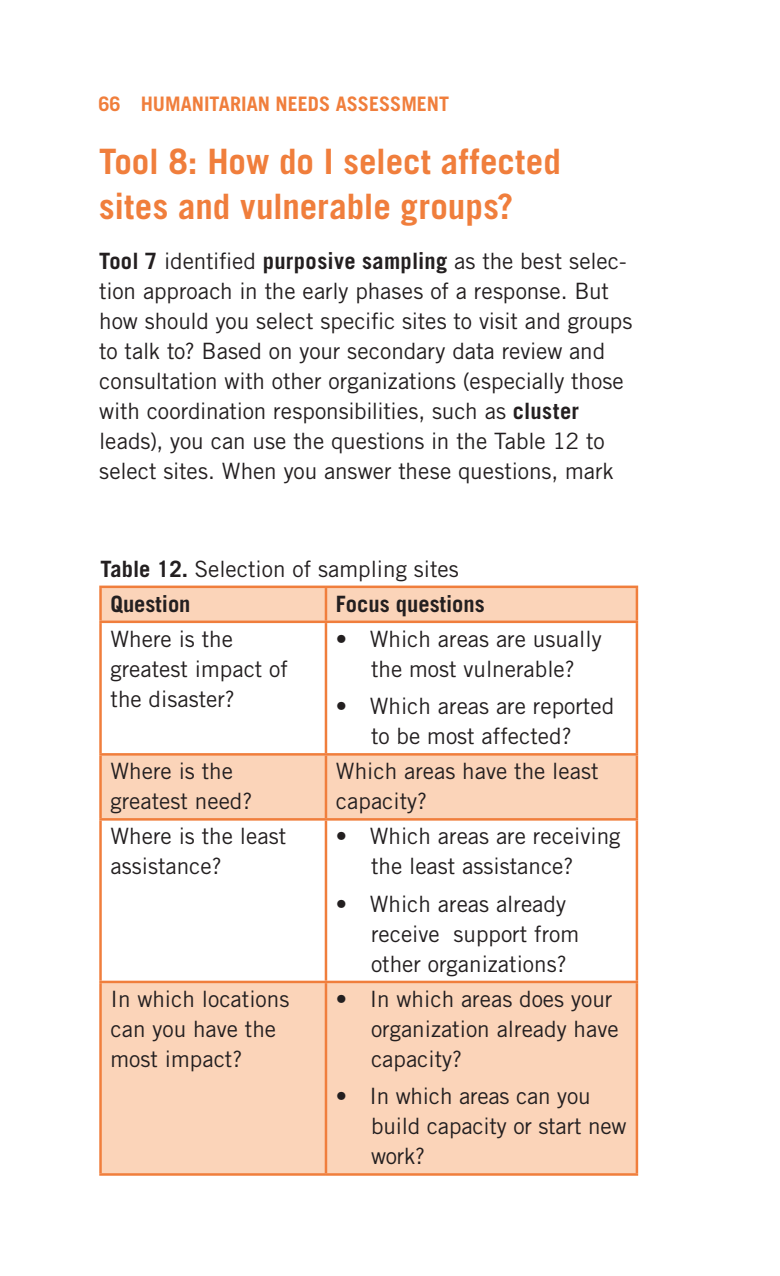
<style>
.page{position:relative;width:780px;height:1276px;background:#fff}
.page>*{position:absolute;margin:0;border:0;box-sizing:border-box;transform-origin:0 0}
.Tool_head{font:700 35px/45px "Trade Gothic LT Std";color:#f07e3c}
.Body_text{font:22.5px/30px "Trade Gothic LT Std";color:#231f20}
.fig_table{font:22.5px/30px "Trade Gothic LT Std";color:#231f20}
.Table_caption{font:22.5px "Trade Gothic LT Std";color:#231f20}
.table_cell_heading{font:700 22.5px "Trade Gothic LT Std";color:#231f20}
.fig_table-2{font:700 22.5px "Trade Gothic LT Std";color:#231f20}
.t1{font:700 20px "Trade Gothic LT Std";color:#f07e3c}
.s1{font-weight:700}
</style>
<div class="page">
<svg style="left:102px;top:588px;width:533px;height:585px"></svg>
<div style="left:102px;top:755px;width:533px;height:63px;background:#fbd4b9"></div>
<hr style="left:99px;top:585px;width:227px;height:3px;background:#f07e3c">
<hr style="left:99px;top:588px;width:3px;height:32px;background:#f07e3c">
<hr style="left:326px;top:585px;width:312px;height:3px;background:#f07e3c">
<hr style="left:325px;top:588px;width:2px;height:32px;background:#f07e3c">
<hr style="left:635px;top:588px;width:3px;height:32px;background:#f07e3c">
<hr style="left:99px;top:620px;width:227px;height:3px;background:#f07e3c">
<hr style="left:99px;top:623px;width:3px;height:130px;background:#f07e3c">
<hr style="left:326px;top:620px;width:312px;height:3px;background:#f07e3c">
<hr style="left:325px;top:623px;width:2px;height:130px;background:#f07e3c">
<hr style="left:635px;top:623px;width:3px;height:130px;background:#f07e3c">
<hr style="left:99px;top:983px;width:3px;height:190px;background:#f07e3c">
<hr style="left:99px;top:1173px;width:227px;height:2px;background:#f07e3c">
<hr style="left:325px;top:983px;width:2px;height:190px;background:#f07e3c">
<hr style="left:635px;top:983px;width:3px;height:190px;background:#f07e3c">
<hr style="left:326px;top:1173px;width:312px;height:2px;background:#f07e3c">
<hr style="left:99px;top:755px;width:3px;height:63px;background:#f07e3c">
<hr style="left:99px;top:753px;width:227px;height:2px;background:#f07e3c">
<hr style="left:326px;top:753px;width:312px;height:2px;background:#f07e3c">
<hr style="left:325px;top:755px;width:2px;height:63px;background:#f07e3c">
<hr style="left:635px;top:755px;width:3px;height:63px;background:#f07e3c">
<hr style="left:99px;top:818px;width:227px;height:2px;background:#f07e3c">
<hr style="left:99px;top:820px;width:3px;height:160px;background:#f07e3c">
<hr style="left:326px;top:818px;width:312px;height:2px;background:#f07e3c">
<hr style="left:325px;top:820px;width:2px;height:160px;background:#f07e3c">
<hr style="left:635px;top:820px;width:3px;height:160px;background:#f07e3c">
<hr style="left:99px;top:980px;width:227px;height:3px;background:#f07e3c">
<hr style="left:326px;top:980px;width:312px;height:3px;background:#f07e3c">
<p class="t1" style="left:98px;top:91px;width:352px">66 HUMANITARIAN NEEDS ASSESSMENT</p>
<p class="Tool_head" style="left:99px;top:139px;width:463px">Tool 8: How do I select affected sites and vulnerable groups?</p>
<p class="Body_text" style="left:99px;top:246px;width:534px"><span class="s1">Tool 7</span> identified <span class="s1">purposive sampling</span> as the best selec&shy;tion approach in the early phases of a response. But how should you select specific sites to visit and groups to talk to? Based on your secondary data review and consultation with other organizations (especially those with coordination responsibilities, such as <span class="s1">cluster </span>leads), you can use the questions in the Table 12 to select sites. When you answer these questions, mark</p>
<p class="Table_caption" style="left:100px;top:555px;width:360px"><span class="s1">Table 12.</span> Selection of sampling sites</p>
<p class="fig_table-2" style="left:110px;top:590px;width:82px">Question</p>
<p class="table_cell_heading" style="left:336px;top:590px;width:150px">Focus questions</p>
<p class="fig_table" style="left:110px;top:623px;width:179px">Where is the greatest impact of the disaster?</p>
<p class="Body_text" style="left:336px;top:623px;width:267px;text-align:center">• Which areas are usually the most vulnerable?</p>
<p class="Body_text" style="left:336px;top:691px;width:280px;text-align:center">• Which areas are reported to be most affected?</p>
<p class="fig_table" style="left:110px;top:756px;width:143px">Where is the greatest need?</p>
<p class="fig_table" style="left:336px;top:756px;width:264px">Which areas have the least capacity?</p>
<p class="fig_table" style="left:110px;top:821px;width:177px">Where is the least assistance?</p>
<p class="Body_text" style="left:336px;top:821px;width:286px;text-align:center">• Which areas are receiving the least assistance?</p>
<p class="Body_text" style="left:371px;top:888px;width:210px;text-indent:-35px">• Which areas already receive support from other organizations?</p>
<p class="fig_table" style="left:110px;top:983px;width:180px">In which locations can you have the most impact?</p>
<p class="Body_text" style="left:371px;top:983px;width:249px;text-indent:-35px">• In which areas does your organization already have capacity?</p>
<p class="Body_text" style="left:371px;top:1081px;width:257px;text-indent:-35px">• In which areas can you build capacity or start new work?</p>
</div>
